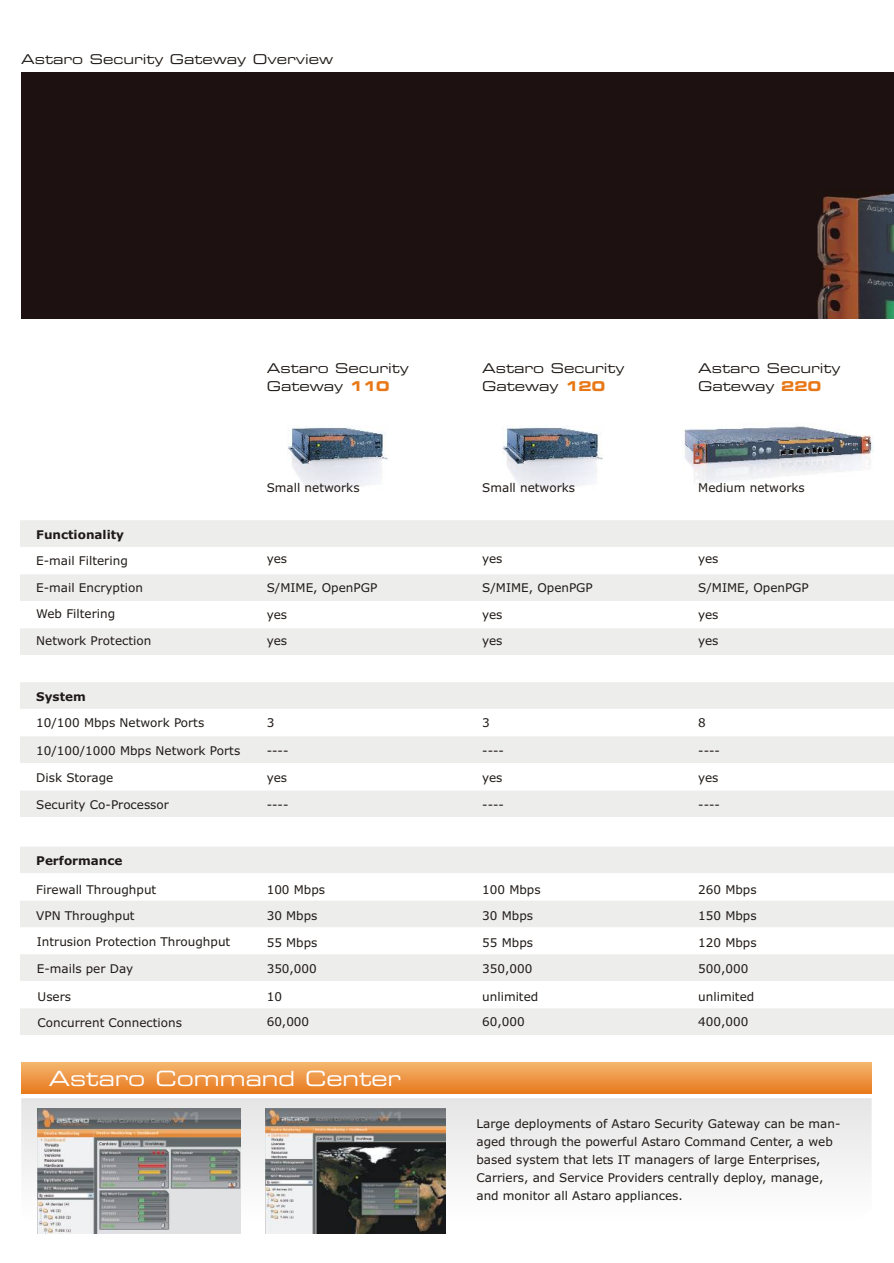
<style>
.page{position:relative;width:894px;height:1263px;background:#fff}
.page>*{position:absolute;margin:0;border:0;box-sizing:border-box;transform-origin:0 0}
.t1{font:21px "Eurostile Extended Two";color:#fff}
.t2{font:13.5px/18.1px "Eurostile Extended Two";color:#1f1a17}
.t3{font:12px/18px "Verdana";color:#1f1a17}
.t4{font:700 12px "Verdana";color:#1f1a17}
.s1{font-family:"Eurostile Bold Extended Two";color:#e87817}
</style>
<div class="page">
<svg style="left:21px;top:1098px;width:851px;height:123px"></svg>
<div style="left:20px;top:683px;width:874px;height:25px;background:#ededeb"></div>
<div style="left:20px;top:737px;width:874px;height:26px;background:#ededeb"></div>
<div style="left:20px;top:791px;width:874px;height:26px;background:#ededeb"></div>
<div style="left:20px;top:847px;width:874px;height:26px;background:#ededeb"></div>
<div style="left:20px;top:901px;width:874px;height:26px;background:#ededeb"></div>
<div style="left:20px;top:955px;width:874px;height:26px;background:#ededeb"></div>
<div style="left:20px;top:1009px;width:874px;height:26px;background:#ededeb"></div>
<div style="left:20px;top:575px;width:874px;height:26px;background:#ededeb"></div>
<div style="left:20px;top:629px;width:874px;height:26px;background:#ededeb"></div>
<div style="left:20px;top:521px;width:874px;height:25px;background:#ededeb"></div>
<div style="left:21px;top:1062px;width:851px;height:32px;background:linear-gradient(to bottom,#f4b670,#e87b1e)"></div>
<img style="left:684px;top:426px;width:189px;height:57px">
<img style="left:503px;top:426px;width:101px;height:65px">
<img style="left:287px;top:426px;width:101px;height:65px">
<img style="left:38px;top:1109px;width:203px;height:125px">
<img style="left:265px;top:1109px;width:181px;height:125px">
<div style="left:21px;top:72px;width:873px;height:247px;background:#1d1111"></div>
<p class="t2" style="left:21px;top:52px;width:313px">Astaro Security Gateway Overview</p>
<p class="t2" style="left:267px;top:361px;width:144px">Astaro Security<br>Gateway <span class="s1">110</span></p>
<p class="t2" style="left:482px;top:361px;width:144px">Astaro Security<br>Gateway <span class="s1">120</span></p>
<p class="t2" style="left:698px;top:361px;width:144px">Astaro Security<br>Gateway <span class="s1">220</span></p>
<p class="t4" style="left:36px;top:529px;width:89px">Functionality</p>
<p class="t3" style="left:36px;top:552px;width:93px">E-mail Filtering</p>
<p class="t3" style="left:36px;top:579px;width:108px">E-mail Encryption</p>
<p class="t3" style="left:267px;top:480px;width:94px">Small networks</p>
<p class="t3" style="left:482px;top:480px;width:94px">Small networks</p>
<p class="t3" style="left:698px;top:480px;width:108px">Medium networks</p>
<p class="t3" style="left:267px;top:551px;width:22px">yes</p>
<p class="t3" style="left:482px;top:551px;width:22px">yes</p>
<p class="t3" style="left:698px;top:551px;width:22px">yes</p>
<p class="t3" style="left:267px;top:579px;width:112px">S/MIME, OpenPGP</p>
<p class="t3" style="left:482px;top:579px;width:112px">S/MIME, OpenPGP</p>
<p class="t3" style="left:698px;top:579px;width:112px">S/MIME, OpenPGP</p>
<p class="t3" style="left:36px;top:606px;width:80px">Web Filtering</p>
<p class="t3" style="left:36px;top:633px;width:117px">Network Protection</p>
<p class="t3" style="left:267px;top:632px;width:22px">yes</p>
<p class="t3" style="left:267px;top:606px;width:22px">yes</p>
<p class="t3" style="left:482px;top:606px;width:22px">yes</p>
<p class="t3" style="left:698px;top:606px;width:22px">yes</p>
<p class="t3" style="left:482px;top:632px;width:22px">yes</p>
<p class="t3" style="left:698px;top:632px;width:22px">yes</p>
<p class="t4" style="left:36px;top:691px;width:51px">System</p>
<p class="t3" style="left:36px;top:715px;width:170px">10/100 Mbps Network Ports</p>
<p class="t3" style="left:36px;top:743px;width:206px">10/100/1000 Mbps Network Ports</p>
<p class="t3" style="left:36px;top:770px;width:79px">Disk Storage</p>
<p class="t3" style="left:36px;top:797px;width:134px">Security Co-Processor</p>
<p class="t4" style="left:36px;top:856px;width:88px">Performance</p>
<p class="t3" style="left:36px;top:877px;width:122px;line-height:26px">Firewall Throughput<br>VPN Throughput</p>
<p class="t3" style="left:267px;top:715px;width:9px">3</p>
<p class="t3" style="left:267px;top:743px;width:23px">----</p>
<p class="t3" style="left:267px;top:770px;width:22px">yes</p>
<p class="t3" style="left:267px;top:797px;width:23px">----</p>
<p class="t3" style="left:267px;top:877px;width:60px;line-height:26px">100 Mbps<br>30 Mbps</p>
<p class="t3" style="left:482px;top:715px;width:9px">3</p>
<p class="t3" style="left:482px;top:743px;width:23px">----</p>
<p class="t3" style="left:482px;top:770px;width:22px">yes</p>
<p class="t3" style="left:482px;top:797px;width:23px">----</p>
<p class="t3" style="left:482px;top:877px;width:60px;line-height:26px">100 Mbps<br>30 Mbps</p>
<p class="t3" style="left:698px;top:715px;width:9px">8</p>
<p class="t3" style="left:698px;top:743px;width:23px">----</p>
<p class="t3" style="left:698px;top:770px;width:22px">yes</p>
<p class="t3" style="left:698px;top:797px;width:23px">----</p>
<p class="t3" style="left:698px;top:877px;width:60px;line-height:26px">260 Mbps<br>150 Mbps</p>
<p class="t3" style="left:37px;top:933px;width:195px">Intrusion Protection Throughput</p>
<p class="t3" style="left:37px;top:961px;width:98px">E-mails per Day</p>
<p class="t3" style="left:698px;top:961px;width:52px">500,000</p>
<p class="t3" style="left:267px;top:934px;width:52px">55 Mbps</p>
<p class="t3" style="left:482px;top:934px;width:52px">55 Mbps</p>
<p class="t3" style="left:698px;top:934px;width:60px">120 Mbps</p>
<p class="t3" style="left:267px;top:961px;width:52px">350,000</p>
<p class="t3" style="left:482px;top:961px;width:52px">350,000</p>
<p class="t3" style="left:38px;top:988px;width:35px">Users</p>
<p class="t3" style="left:38px;top:1015px;width:146px">Concurrent Connections</p>
<p class="t3" style="left:267px;top:985px;width:44px;line-height:25.7px">10<br>60,000</p>
<h1 class="t1" style="left:49px;top:1070px;width:354px">Astaro Command Center</h1>
<p class="t3" style="left:482px;top:985px;width:58px;line-height:25.5px">unlimited<br>60,000</p>
<p class="t3" style="left:698px;top:985px;width:58px;line-height:25.5px">unlimited<br>400,000</p>
<p class="t3" style="left:476px;top:1115px;width:366px">Large deployments of Astaro Security Gateway can be man&shy;aged through the powerful Astaro Command Center, a web based system that lets IT managers of large Enterprises, Carriers, and Service Providers centrally deploy, manage, and monitor all Astaro appliances.</p>
</div>
